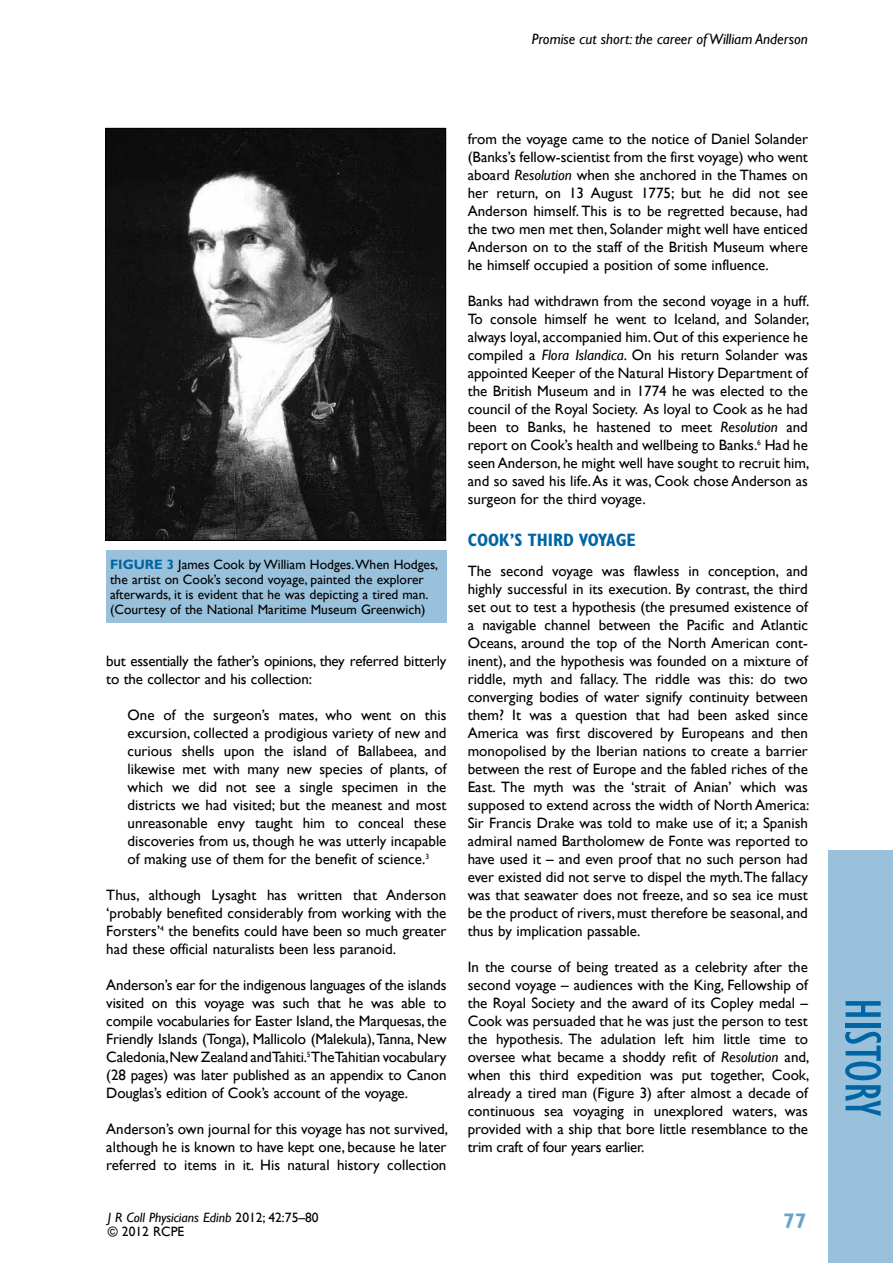
<style>
.page{position:relative;width:893px;height:1263px;background:#fff}
.page>*{position:absolute;margin:0;border:0;box-sizing:border-box;transform-origin:0 0}
.t1{font:condensed 52.5px "Gill Sans";color:#0065a4}
.t2{font:700 21px "Gill Sans";color:#66a3c9}
.t3{font:700 condensed 18px "Gill Sans";color:#0065a4}
.t4{font:15px/18px "Gill Sans";color:#000;text-align:justify}
.t5{font:15px/18px "Gill Sans";letter-spacing:-.02em;color:#000}
.t6{font:italic 15px "Gill Sans";color:#000}
.t7{font:13.5px/15px "Gill Sans";color:#000}
.s1{font-weight:700;color:#0065a4}
.s2{font-style:italic}
</style>
<div class="page">
<div style="left:829px;top:850px;width:64px;height:413px;background:#99c1db"></div>
<img style="left:107px;top:130px;width:337px;height:409px">
<div style="left:105px;top:128px;width:341px;height:413px;border:1px solid #000"></div>
<div style="left:106px;top:550px;width:340px;height:73px;background:#99c1db"></div>
<p class="t6" style="left:532px;top:31px;width:278px">Promise cut short: the career of William Anderson</p>
<p class="t7" style="left:110px;top:557px;width:330px"><span class="s1">FIGURE 3</span> James Cook by William Hodges. When Hodges, the artist on Cook’s second voyage, painted the explorer afterwards, it is evident that he was depicting a tired man. (Courtesy of the National Maritime Museum Greenwich)</p>
<p class="t5" style="left:106px;top:652px;width:342px">but essentially the father’s opinions, they referred bitterly to the collector and his collection:</p>
<p class="t4" style="left:128px;top:706px;width:320px">One of the surgeon’s mates, who went on this excursion, collected a prodigious variety of new and curious shells upon the island of Ballabeea, and likewise met with many new species of plants, of which we did not see a single specimen in the districts we had visited; but the meanest and most unreasonable envy taught him to conceal these discoveries from us, though he was utterly incapable of making use of them for the benefit of science.<sup>3</sup></p>
<p class="t4" style="left:106px;top:886px;width:342px">Thus, although Lysaght has written that Anderson ‘probably benefited considerably from working with the Forsters’<sup>4</sup> the benefits could have been so much greater had these official naturalists been less paranoid.</p>
<p class="t4" style="left:106px;top:976px;width:342px">Anderson’s ear for the indigenous languages of the islands visited on this voyage was such that he was able to compile vocabularies for Easter Island, the Marquesas, the Friendly Islands (Tonga), Mallicolo (Malekula), Tanna, New Caledonia,New Zealand and Tahiti.<sup>5</sup> The Tahitian vocabulary (28 pages) was later published as an appendix to Canon Douglas’s edition of Cook’s account of the voyage.</p>
<p class="t4" style="left:106px;top:1120px;width:343px">Anderson’s own journal for this voyage has not survived, although he is known to have kept one, because he later referred to items in it. His natural history collection</p>
<p class="t7" style="left:108px;top:1211px;width:212px;line-height:14px"><span class="s2">J R Coll Physicians Edinb</span> 2012; 42:75–80 © 2012 RCPE</p>
<p class="t4" style="left:468px;top:130px;width:342px">from the voyage came to the notice of Daniel Solander (Banks’s fellow-scientist from the first voyage) who went aboard <span class="s2">Resolution</span> when she anchored in the Thames on her return, on 13 August 1775; but he did not see Anderson himself. This is to be regretted because, had the two men met then, Solander might well have enticed Anderson on to the staff of the British Museum where he himself occupied a position of some influence.</p>
<p class="t4" style="left:468px;top:292px;width:343px">Banks had withdrawn from the second voyage in a huff.<br>To console himself he went to Iceland, and Solander, always loyal, accompanied him. Out of this experience he compiled a <span class="s2">Flora Islandica</span>. On his return Solander was appointed Keeper of the Natural History Department of the British Museum and in 1774 he was elected to the council of the Royal Society. As loyal to Cook as he had been to Banks, he hastened to meet <span class="s2">Resolution</span> and report on Cook’s health and wellbeing to Banks.<sup>6</sup> Had he seen Anderson, he might well have sought to recruit him, and so saved his life. As it was, Cook chose Anderson as surgeon for the third voyage.</p>
<p class="t3" style="left:468px;top:529px;width:167px">COOK’S THIRD VOYAGE</p>
<p class="t4" style="left:468px;top:562px;width:343px">The second voyage was flawless in conception, and highly successful in its execution. By contrast, the third set out to test a hypothesis (the presumed existence of a navigable channel between the Pacific and Atlantic Oceans, around the top of the North American cont&shy;inent), and the hypothesis was founded on a mixture of riddle, myth and fallacy. The riddle was this: do two converging bodies of water signify continuity between them? It was a question that had been asked since America was first discovered by Europeans and then monopolised by the Iberian nations to create a barrier between the rest of Europe and the fabled riches of the East. The myth was the ‘strait of Anian’ which was supposed to extend across the width of North America:<br>Sir Francis Drake was told to make use of it; a Spanish admiral named Bartholomew de Fonte was reported to have used it – and even proof that no such person had ever existed did not serve to dispel the myth.The fallacy was that seawater does not freeze, and so sea ice must be the product of rivers, must therefore be seasonal, and thus by implication passable.</p>
<p class="t4" style="left:468px;top:958px;width:343px">In the course of being treated as a celebrity after the second voyage – audiences with the King, Fellowship of the Royal Society and the award of its Copley medal – Cook was persuaded that he was just the person to test the hypothesis. The adulation left him little time to oversee what became a shoddy refit of <span class="s2">Resolution</span> and, when this third expedition was put together, Cook, already a tired man (Figure 3) after almost a decade of continuous sea voyaging in unexplored waters, was provided with a ship that bore little resemblance to the trim craft of four years earlier.</p>
<h2 class="t2" style="left:783px;top:1208px;width:25px">77</h2>
<h1 class="t1" style="left:894px;top:998px;width:120px;rotate:90deg">history</h1>
</div>
